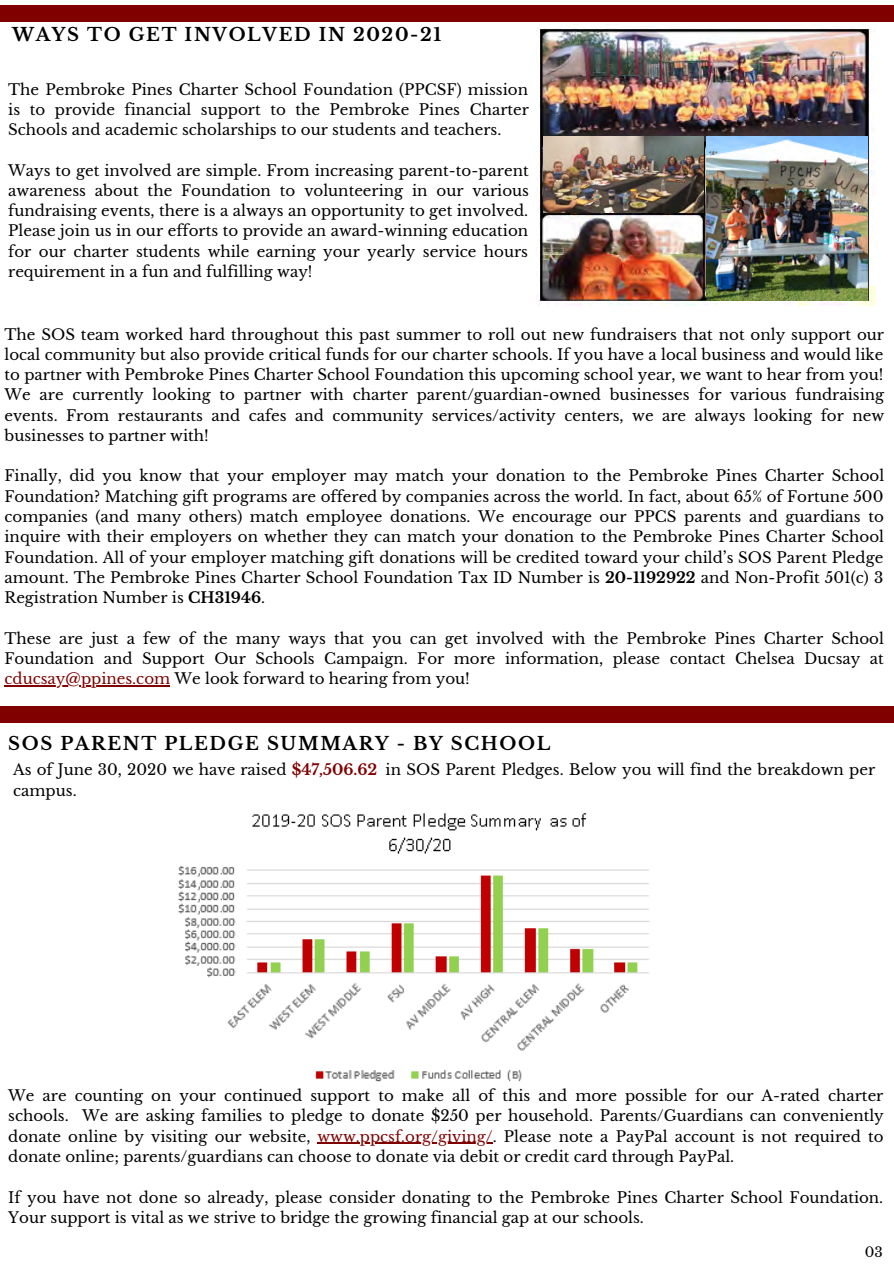
<style>
.page{position:relative;width:894px;height:1264px;background:#fff}
.page>*{position:absolute;margin:0;border:0;box-sizing:border-box;transform-origin:0 0}
.t1{font:700 18px "Libre Baskerville";letter-spacing:.09em;color:#000}
.t2{font:15px/20.2px "Libre Baskerville";color:#000;text-align:justify}
.t3{font:13.5px "Libre Baskerville";color:#000}
.s1{font-weight:700}
.s2{color:#800000}
.s3{font-weight:700;color:#800000}
</style>
<div class="page">
<div style="left:0;top:706px;width:893px;height:16px;background:#800000"></div>
<div style="left:0;top:6px;width:893px;height:15px;background:#800000"></div>
<hr style="left:5px;top:685px;width:165px;height:1px;background:#800000">
<img style="left:536px;top:24px;width:339px;height:282px">
<img style="left:543px;top:137px;width:160px;height:75px">
<img style="left:706px;top:137px;width:161px;height:163px">
<hr style="left:317px;top:1142px;width:175px;height:1px;background:#800000">
<img style="left:177px;top:813px;width:473px;height:269px">
<p class="t1" style="left:12px;top:23px;width:430px">WAYS TO GET INVOLVED IN 2020-21</p>
<p class="t2" style="left:8px;top:79px;width:522px">The Pembroke Pines Charter School Foundation (PPCSF) mission is to provide financial support to the Pembroke Pines Charter Schools and academic scholarships to our students and teachers.</p>
<p class="t2" style="left:8px;top:160px;width:522px">Ways to get involved are simple. From increasing parent-to-parent awareness about the Foundation to volunteering in our various fundraising events, there is a always an opportunity to get involved.<br>Please join us in our efforts to provide an award-winning education for our charter students while earning your yearly service hours requirement in a fun and fulfilling way!</p>
<p class="t2" style="left:5px;top:324px;width:880px">The SOS team worked hard throughout this past summer to roll out new fundraisers that not only support our local community but also provide critical funds for our charter schools. If you have a local business and would like to partner with Pembroke Pines Charter School Foundation this upcoming school year, we want to hear from you!<br>We are currently looking to partner with charter parent/guardian-owned businesses for various fundraising events. From restaurants and cafes and community services/activity centers, we are always looking for new businesses to partner with!</p>
<p class="t2" style="left:5px;top:466px;width:881px">Finally, did you know that your employer may match your donation to the Pembroke Pines Charter School Foundation? Matching gift programs are offered by companies across the world. In fact, about 65% of Fortune 500 companies (and many others) match employee donations. We encourage our PPCS parents and guardians to inquire with their employers on whether they can match your donation to the Pembroke Pines Charter School Foundation. All of your employer matching gift donations will be credited toward your child’s SOS Parent Pledge amount. The Pembroke Pines Charter School Foundation Tax ID Number is <span class="s1">20-1192922</span> and Non-Profit 501(c) 3<br>Registration Number is <span class="s1">CH31946</span>.</p>
<p class="t2" style="left:5px;top:628px;width:880px">These are just a few of the many ways that you can get involved with the Pembroke Pines Charter School Foundation and Support Our Schools Campaign. For more information, please contact Chelsea Ducsay at <span class="s2">cducsay@ppines.com</span> We look forward to hearing from you!</p>
<p class="t1" style="left:8px;top:733px;width:543px">SOS PARENT PLEDGE SUMMARY - BY SCHOOL</p>
<p class="t2" style="left:13px;top:760px;width:863px">As of June 30, 2020 we have raised <span class="s3">$47,506.62</span> in SOS Parent Pledges. Below you will find the breakdown per campus.</p>
<p class="t2" style="left:8px;top:1085px;width:876px">We are counting on your continued support to make all of this and more possible for our A-rated charter schools. We are asking families to pledge to donate $250 per household. Parents/Guardians can conveniently donate online by visiting our website, <span class="s2">www.ppcsf.org/giving/</span>. Please note a PayPal account is not required to donate online; parents/guardians can choose to donate via debit or credit card through PayPal.</p>
<p class="t2" style="left:8px;top:1187px;width:876px">If you have not done so already, please consider donating to the Pembroke Pines Charter School Foundation.<br>Your support is vital as we strive to bridge the growing financial gap at our schools.</p>
<p class="t3" style="left:864px;top:1243px;width:19px">03</p>
</div>
